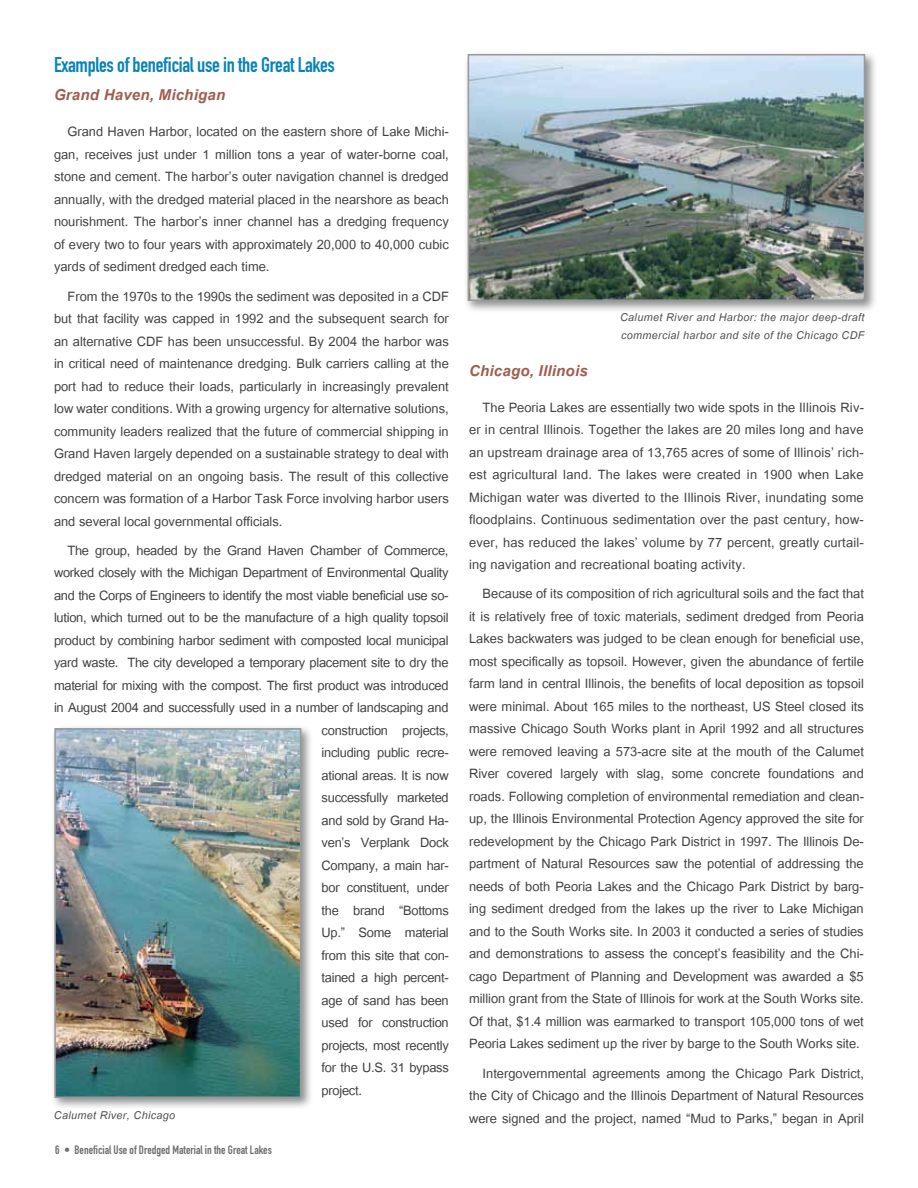
<style>
.page{position:relative;width:918px;height:1188px;background:#fff}
.page>*{position:absolute;margin:0;border:0;box-sizing:border-box;transform-origin:0 0}
.t1{font:21px "DIN Engschrift Alternate";letter-spacing:-.015em;color:#0a83b6}
.t2{font:italic 700 21px "Utsaah";letter-spacing:.01em;color:#9f5d4e}
.t3{font:18px/22.5px "Utsaah";letter-spacing:-.015em;color:#414042;text-align:justify}
.t4{font:italic 15px/18px "Utsaah";letter-spacing:.025em;color:#4d4d4d}
.t5{font:12px "DIN Engschrift Alternate";color:#6d6e71}
</style>
<div class="page">
<div style="left:464px;top:50px;width:414px;height:264px;background:#000;opacity:.45"></div>
<img style="left:471px;top:57px;width:391px;height:241px">
<div style="left:468px;top:54px;width:397px;height:247px;border:2px solid #999"></div>
<div style="left:50px;top:724px;width:264px;height:386px;background:#000;opacity:.45"></div>
<img style="left:57px;top:731px;width:241px;height:364px">
<div style="left:54px;top:728px;width:247px;height:370px;border:2px solid #999"></div>
<p class="t1" style="left:54px;top:52px;width:283px">Examples of beneficial use in the Great Lakes</p>
<p class="t2" style="left:54px;top:85px;width:173px">Grand Haven, Michigan</p>
<p class="t3" style="left:54px;top:122px;width:396px;text-indent:14px">Grand Haven Harbor, located on the eastern shore of Lake Michi&shy;gan, receives just under 1 million tons a year of water-borne coal, stone and cement. The harbor’s outer navigation channel is dredged annually, with the dredged material placed in the nearshore as beach nourishment. The harbor’s inner channel has a dredging frequency of every two to four years with approximately 20,000 to 40,000 cubic yards of sediment dredged each time.</p>
<p class="t3" style="left:54px;top:286px;width:396px;text-indent:14px">From the 1970s to the 1990s the sediment was deposited in a CDF but that facility was capped in 1992 and the subsequent search for an alternative CDF has been unsuccessful. By 2004 the harbor was in critical need of maintenance dredging. Bulk carriers calling at the port had to reduce their loads, particularly in increasingly prevalent low water conditions. With a growing urgency for alternative solutions, community leaders realized that the future of commercial shipping in Grand Haven largely depended on a sustainable strategy to deal with dredged material on an ongoing basis. The result of this collective concern was formation of a Harbor Task Force involving harbor users and several local governmental officials.</p>
<p class="t3" style="left:68px;top:540px;width:383px">The group, headed by the Grand Haven Chamber of Commerce,</p>
<p class="t3" style="left:54px;top:563px;width:396px">worked closely with the Michigan Department of Environmental Quality</p>
<p class="t3" style="left:54px;top:585px;width:396px">and the Corps of Engineers to identify the most viable beneficial use so-</p>
<p class="t3" style="left:54px;top:608px;width:396px">lution, which turned out to be the manufacture of a high quality topsoil</p>
<p class="t3" style="left:54px;top:630px;width:396px">product by combining harbor sediment with composted local municipal</p>
<p class="t3" style="left:54px;top:653px;width:396px">yard waste. The city developed a temporary placement site to dry the</p>
<p class="t3" style="left:54px;top:675px;width:396px">material for mixing with the compost. The first product was introduced</p>
<p class="t3" style="left:54px;top:698px;width:396px">in August 2004 and successfully used in a number of landscaping and</p>
<p class="t3" style="left:322px;top:720px;width:129px">construction projects,</p>
<p class="t3" style="left:322px;top:743px;width:129px">including public recre-</p>
<p class="t3" style="left:322px;top:765px;width:129px">ational areas. It is now</p>
<p class="t3" style="left:322px;top:788px;width:129px">successfully marketed</p>
<p class="t3" style="left:322px;top:810px;width:129px">and sold by Grand Ha-</p>
<p class="t3" style="left:322px;top:833px;width:129px">ven’s Verplank Dock</p>
<p class="t3" style="left:322px;top:855px;width:129px">Company, a main har-</p>
<p class="t3" style="left:322px;top:878px;width:129px">bor constituent, under</p>
<p class="t3" style="left:322px;top:900px;width:129px">the brand “Bottoms</p>
<p class="t3" style="left:322px;top:923px;width:129px">Up.” Some material</p>
<p class="t3" style="left:322px;top:945px;width:129px">from this site that con-</p>
<p class="t3" style="left:322px;top:968px;width:129px">tained a high percent-</p>
<p class="t3" style="left:322px;top:990px;width:129px">age of sand has been</p>
<p class="t3" style="left:322px;top:1013px;width:129px">used for construction</p>
<p class="t3" style="left:322px;top:1035px;width:129px">projects, most recently</p>
<p class="t3" style="left:322px;top:1058px;width:129px">for the U.S. 31 bypass</p>
<p class="t3" style="left:322px;top:1080px;width:42px">project.</p>
<p class="t4" style="left:54px;top:1108px;width:123px">Calumet River, Chicago</p>
<p class="t5" style="left:55px;top:1143px;width:218px">6 • Beneficial Use of Dredged Material in the Great Lakes</p>
<p class="t4" style="left:620px;top:309px;width:246px">Calumet River and Harbor: the major deep-draft commercial harbor and site of the Chicago CDF</p>
<p class="t2" style="left:469px;top:360px;width:120px">Chicago, Illinois</p>
<p class="t3" style="left:469px;top:397px;width:396px;text-indent:14px">The Peoria Lakes are essentially two wide spots in the Illinois Riv&shy;er in central Illinois. Together the lakes are 20 miles long and have an upstream drainage area of 13,765 acres of some of Illinois’ rich&shy;est agricultural land. The lakes were created in 1900 when Lake Michigan water was diverted to the Illinois River, inundating some floodplains. Continuous sedimentation over the past century, how&shy;ever, has reduced the lakes’ volume by 77 percent, greatly curtail&shy;ing navigation and recreational boating activity.</p>
<p class="t3" style="left:469px;top:584px;width:396px;text-indent:14px">Because of its composition of rich agricultural soils and the fact that it is relatively free of toxic materials, sediment dredged from Peoria Lakes backwaters was judged to be clean enough for beneficial use, most specifically as topsoil. However, given the abundance of fertile farm land in central Illinois, the benefits of local deposition as topsoil were minimal. About 165 miles to the northeast, US Steel closed its massive Chicago South Works plant in April 1992 and all structures were removed leaving a 573-acre site at the mouth of the Calumet River covered largely with slag, some concrete foundations and roads. Following completion of environmental remediation and clean&shy;up, the Illinois Environmental Protection Agency approved the site for redevelopment by the Chicago Park District in 1997. The Illinois De&shy;partment of Natural Resources saw the potential of addressing the needs of both Peoria Lakes and the Chicago Park District by barg&shy;ing sediment dredged from the lakes up the river to Lake Michigan and to the South Works site. In 2003 it conducted a series of studies and demonstrations to assess the concept’s feasibility and the Chi&shy;cago Department of Planning and Development was awarded a $5 million grant from the State of Illinois for work at the South Works site.<br>Of that, $1.4 million was earmarked to transport 105,000 tons of wet Peoria Lakes sediment up the river by barge to the South Works site.</p>
<p class="t3" style="left:469px;top:1063px;width:396px;text-indent:14px">Intergovernmental agreements among the Chicago Park District, the City of Chicago and the Illinois Department of Natural Resources were signed and the project, named “Mud to Parks,” began in April</p>
</div>
